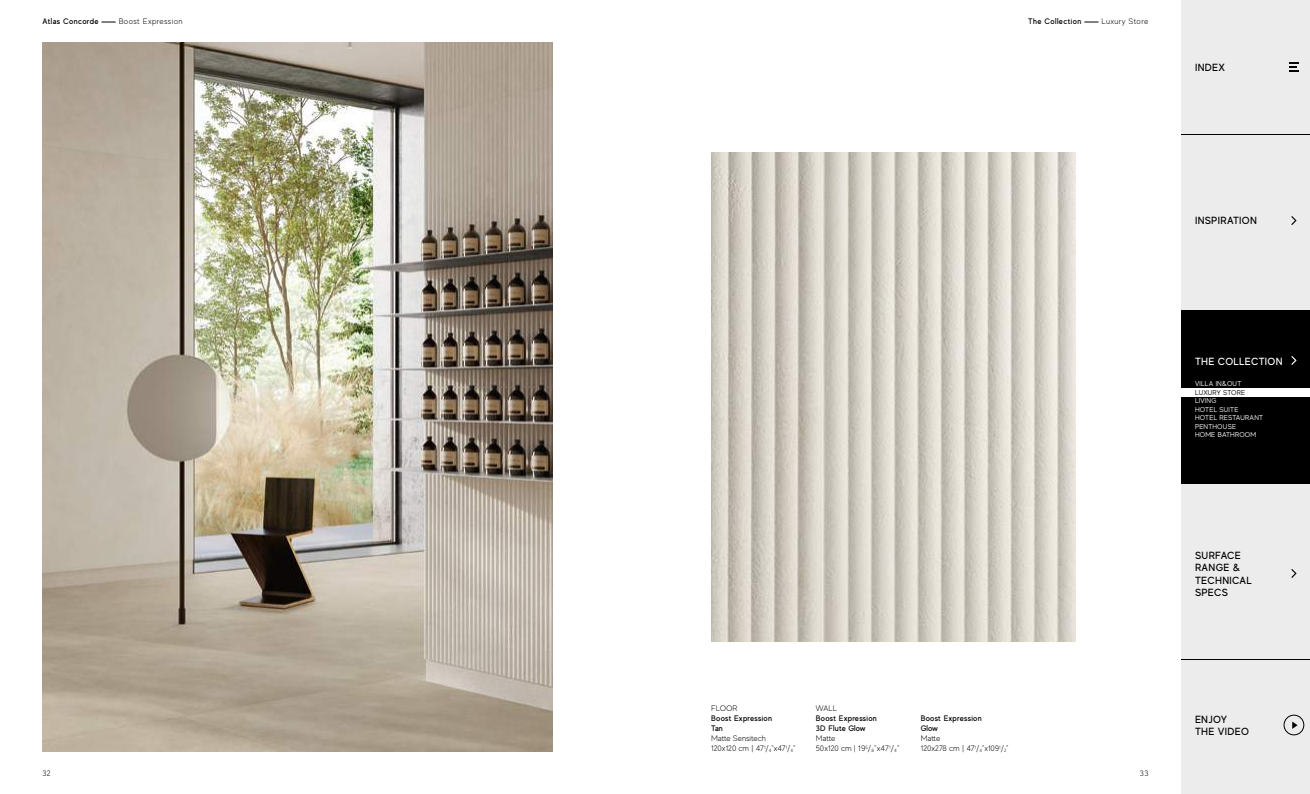
<style>
.page{position:relative;width:1310px;height:794px;background:#fff}
.page>*{position:absolute;margin:0;border:0;box-sizing:border-box;transform-origin:0 0}
.t1{font:500 10.4px/12.4px "MADE Evolve Sans";letter-spacing:.03em;color:#000}
.t2{font:500 10.4px "MADE Evolve Sans";letter-spacing:.03em;color:#fff}
.t3{font:300 8px/10px "MADE Evolve Sans";color:#000}
.t4{font:500 8px/10px "MADE Evolve Sans";letter-spacing:.03em;color:#000}
.t5{font:300 8px "MADE Evolve Sans";letter-spacing:.04em;color:#000}
.t6{font:500 8px "MADE Evolve Sans";letter-spacing:.05em;color:#000}
.t7{font:300 8px "MADE Evolve Sans";letter-spacing:.05em;color:#000}
.t8{font:7px/8.4px "MADE Evolve Sans";letter-spacing:.03em;color:#fff}
.t9{font:7px "MADE Evolve Sans";letter-spacing:.03em;color:#000}
.s1{font-size:4.7px}
</style>
<div class="page">
<img style="left:43px;top:43px;width:510px;height:708px">
<img style="left:711px;top:152px;width:364px;height:490px">
<div style="left:1181px;top:0;width:129px;height:794px;background:#ececec"></div>
<svg style="left:1289px;top:62px;width:9px;height:9px"></svg>
<svg style="left:1291px;top:569px;width:5px;height:9px"></svg>
<div style="left:1283px;top:714px;width:21px;height:21px;border:1px solid #000;border-radius:50%"></div>
<svg style="left:1292px;top:721px;width:5px;height:8px"></svg>
<svg style="left:1291px;top:216px;width:5px;height:9px"></svg>
<hr style="left:1181px;top:134px;width:129px;height:1px;background:#000">
<hr style="left:1181px;top:659px;width:129px;height:1px;background:#000">
<hr style="left:1181px;top:483px;width:129px;height:1px;background:#000">
<div style="left:1181px;top:310px;width:129px;height:173px;background:#000"></div>
<svg style="left:1291px;top:356px;width:5px;height:9px"></svg>
<div style="left:1181px;top:388px;width:129px;height:8px;background:#fff"></div>
<svg style="left:1084px;top:22px;width:14px;height:1px"></svg>
<svg style="left:101px;top:22px;width:15px;height:1px"></svg>
<p class="t4" style="left:43px;top:16px;width:57px">Atlas Concorde</p>
<p class="t5" style="left:119px;top:17px;width:65px">Boost Expression</p>
<p class="t6" style="left:1028px;top:16px;width:55px">The Collection</p>
<p class="t7" style="left:1101px;top:17px;width:48px">Luxury Store</p>
<h1 class="t1" style="left:1195px;top:61px;width:31px">INDEX</h1>
<p class="t3" style="left:42px;top:767px;width:10px">32</p>
<p class="t3" style="left:711px;top:703px;width:28px">FLOOR</p>
<p class="t4" style="left:711px;top:713px;width:62px">Boost Expression<br>Tan</p>
<p class="t3" style="left:711px;top:733px;width:86px">Matte Sensitech<br>120x120 cm | 47<sup>1</sup>/<sub>4</sub>"x47<sup>1</sup>/<sub>4</sub>"</p>
<p class="t3" style="left:816px;top:703px;width:22px">WALL</p>
<p class="t4" style="left:816px;top:713px;width:62px">Boost Expression<br>3D Flute Glow</p>
<p class="t3" style="left:816px;top:733px;width:85px">Matte<br>50x120 cm | 19<sup>5</sup>/<span class="s1">8</span>”x47<sup>1</sup>/<span class="s1">4</span>”</p>
<p class="t4" style="left:921px;top:713px;width:62px">Boost Expression<br>Glow</p>
<p class="t3" style="left:921px;top:733px;width:89px">Matte<br>120x278 cm | 47<sup>1</sup>/<sub>4</sub>"x109<sup>1</sup>/<sub>2</sub>"</p>
<h1 class="t1" style="left:1195px;top:214px;width:63px">INSPIRATION</h1>
<h1 class="t2" style="left:1195px;top:355px;width:89px">THE COLLECTION</h1>
<p class="t8" style="left:1195px;top:380px;width:48px">VILLA IN&amp;OUT</p>
<p class="t9" style="left:1195px;top:388px;width:52px">LUXURY STORE</p>
<p class="t8" style="left:1195px;top:396px;width:69px">LIVING<br>HOTEL SUITE<br>HOTEL RESTAURANT<br>PENTHOUSE<br>HOME BATHROOM</p>
<h1 class="t1" style="left:1195px;top:548px;width:58px">SURFACE<br>RANGE &amp;<br>TECHNICAL<br>SPECS</h1>
<p class="t3" style="left:1140px;top:767px;width:10px">33</p>
<h1 class="t1" style="left:1195px;top:712px;width:56px">ENJOY<br>THE VIDEO</h1>
</div>
